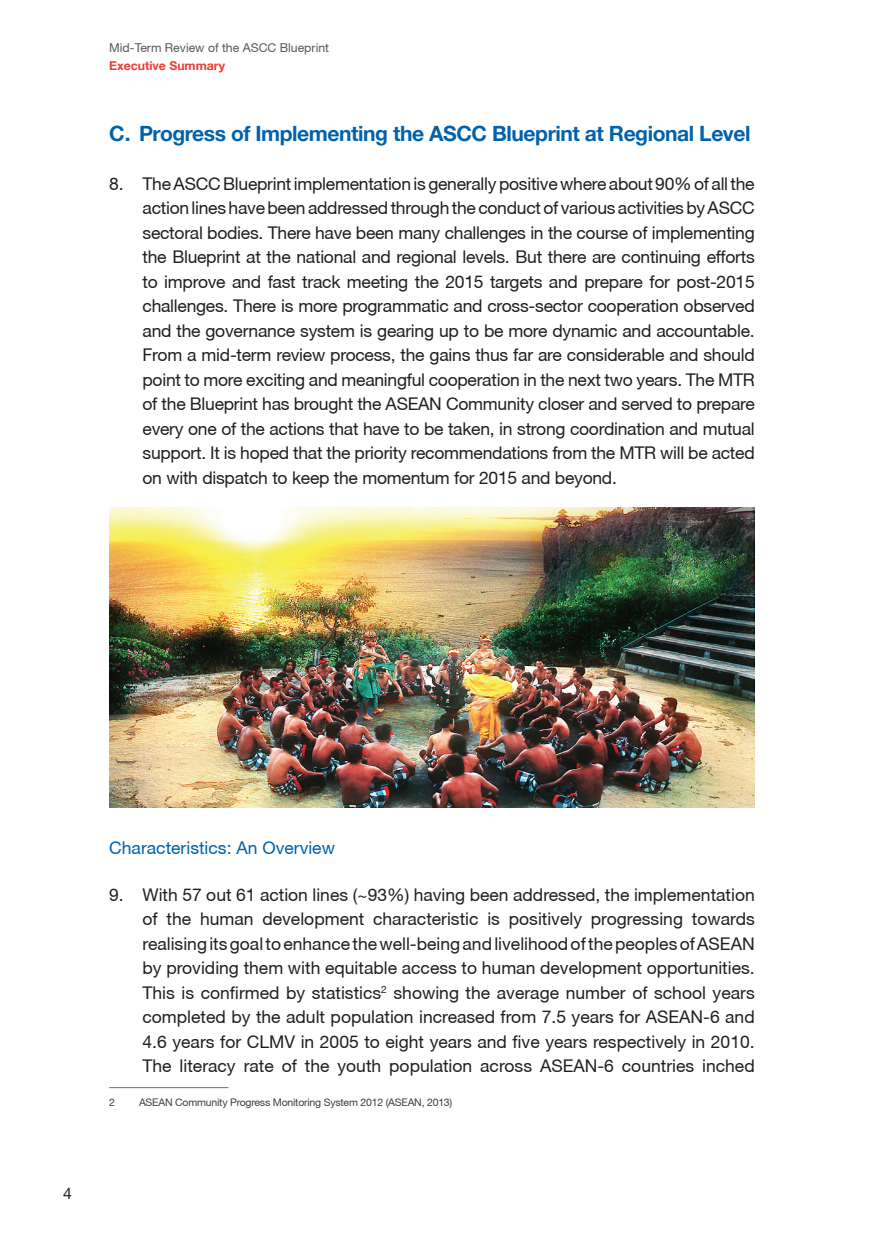
<style>
.page{position:relative;width:869px;height:1241px;background:#fff}
.page>*{position:absolute;margin:0;border:0;box-sizing:border-box;transform-origin:0 0}
.t1{font:700 21px "Helvetica Neue";letter-spacing:-.02em;color:#0161aa}
.t2{font:17.5px/24.5px "Helvetica Neue";letter-spacing:-.015em;color:#231f20;text-align:justify}
.t3{font:17.5px "Helvetica Neue";color:#0161aa}
.t4{font:15.75px "Helvetica Neue";color:#231f20}
.t5{font:12.25px "Helvetica Neue";color:#57585a}
.t6{font:700 12.25px "Helvetica Neue";color:#ee3b32}
.t7{font:10.5px "Helvetica Neue";letter-spacing:-.02em;color:#3e3e3f}
</style>
<div class="page">
<img style="left:109px;top:508px;width:645px;height:299px">
<hr style="left:109px;top:1086px;width:119px;height:1px;background:#6c6d70">
<p class="t5" style="left:109px;top:41px;width:221px">Mid-Term Review of the ASCC Blueprint</p>
<p class="t6" style="left:109px;top:58px;width:117px">Executive Summary</p>
<p class="t1" style="left:109px;top:120px;width:642px">C. Progress of Implementing the ASCC Blueprint at Regional Level</p>
<p class="t2" style="left:142px;top:171px;width:613px;text-indent:-33px">8. The ASCC Blueprint implementation is generally positive where about 90% of all the action lines have been addressed through the conduct of various activities by ASCC sectoral bodies. There have been many challenges in the course of implementing the Blueprint at the national and regional levels. But there are continuing efforts to improve and fast track meeting the 2015 targets and prepare for post-2015 challenges. There is more programmatic and cross-sector cooperation observed and the governance system is gearing up to be more dynamic and accountable.<br>From a mid-term review process, the gains thus far are considerable and should point to more exciting and meaningful cooperation in the next two years. The MTR of the Blueprint has brought the ASEAN Community closer and served to prepare every one of the actions that have to be taken, in strong coordination and mutual support. It is hoped that the priority recommendations from the MTR will be acted on with dispatch to keep the momentum for 2015 and beyond.</p>
<p class="t4" style="left:63px;top:1183px;width:10px">4</p>
<p class="t3" style="left:109px;top:837px;width:227px">Characteristics: An Overview</p>
<p class="t2" style="left:142px;top:881px;width:613px;text-indent:-33px">9. With 57 out 61 action lines (~93%) having been addressed, the implementation of the human development characteristic is positively progressing towards realising its goal to enhance the well-being and livelihood of the peoples of ASEAN by providing them with equitable access to human development opportunities.<br>This is confirmed by statistics<sup>2</sup> showing the average number of school years completed by the adult population increased from 7.5 years for ASEAN-6 and 4.6 years for CLMV in 2005 to eight years and five years respectively in 2010.<br>The literacy rate of the youth population across ASEAN-6 countries inched</p>
<p class="t7" style="left:109px;top:1095px;width:7px">2</p>
<p class="t7" style="left:139px;top:1095px;width:314px">ASEAN Community Progress Monitoring System 2012 (ASEAN, 2013)</p>
</div>
